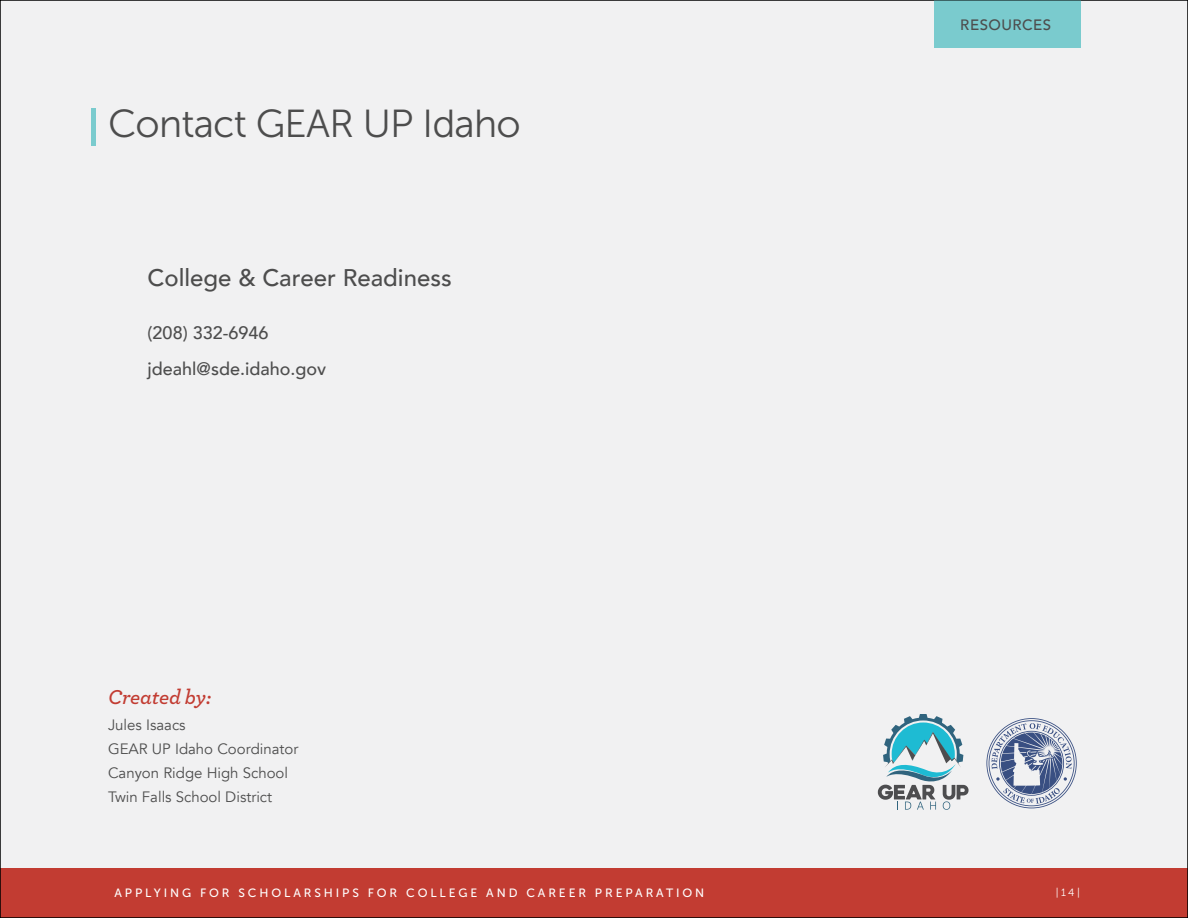
<style>
.page{position:relative;width:1188px;height:918px;background:#c23c32}
.page>*{position:absolute;margin:0;border:0;box-sizing:border-box;transform-origin:0 0}
.t1{font:39px "Museo Sans 300";letter-spacing:-.02em;color:#4d4d4d}
.t2{font:500 24px "Avenir";color:#4d4d4d}
.t3{font:italic 600 21px "Archer";letter-spacing:-.01em;color:#c23c32}
.t4{font:500 18px/36.5px "Avenir";color:#4d4d4d}
.t5{font:15px/24px "Avenir";color:#4d4d4d}
.t6{font:500 15px "Avenir";letter-spacing:.035em;color:#4d4d4d}
.t7{font:12px "Museo Sans 500";letter-spacing:.24em;color:#fff}
.t8{font:10.5px "Museo Sans 300";color:#fff}
</style>
<div class="page">
<div style="left:0;top:0;width:1188px;height:867px;background:#f1f1f2"></div>
<hr style="left:92px;top:108px;width:4px;height:38px;background:#7acbce">
<div style="left:934px;top:0;width:147px;height:48px;background:#7acbce"></div>
<svg style="left:878px;top:714px;width:91px;height:96px"></svg>
<svg style="left:986px;top:718px;width:91px;height:90px"></svg>
<p class="t1" style="left:108px;top:103px;width:414px">Contact GEAR UP Idaho</p>
<p class="t2" style="left:148px;top:257px;width:306px">College &amp; Career Readiness</p>
<p class="t4" style="left:148px;top:313px;width:180px">(208) 332-6946 jdeahl@sde.idaho.gov</p>
<p class="t3" style="left:108px;top:682px;width:105px">Created by:</p>
<p class="t5" style="left:108px;top:713px;width:192px">Jules Isaacs<br>GEAR UP Idaho Coordinator<br>Canyon Ridge High School<br>Twin Falls School District</p>
<p class="t6" style="left:960px;top:12px;width:92px">RESOURCES</p>
<p class="t7" style="left:114px;top:886px;width:591px">APPLYING FOR SCHOLARSHIPS FOR COLLEGE AND CAREER PREPARATION</p>
<p class="t8" style="left:1056px;top:887px;width:26px">|14|</p>
</div>
